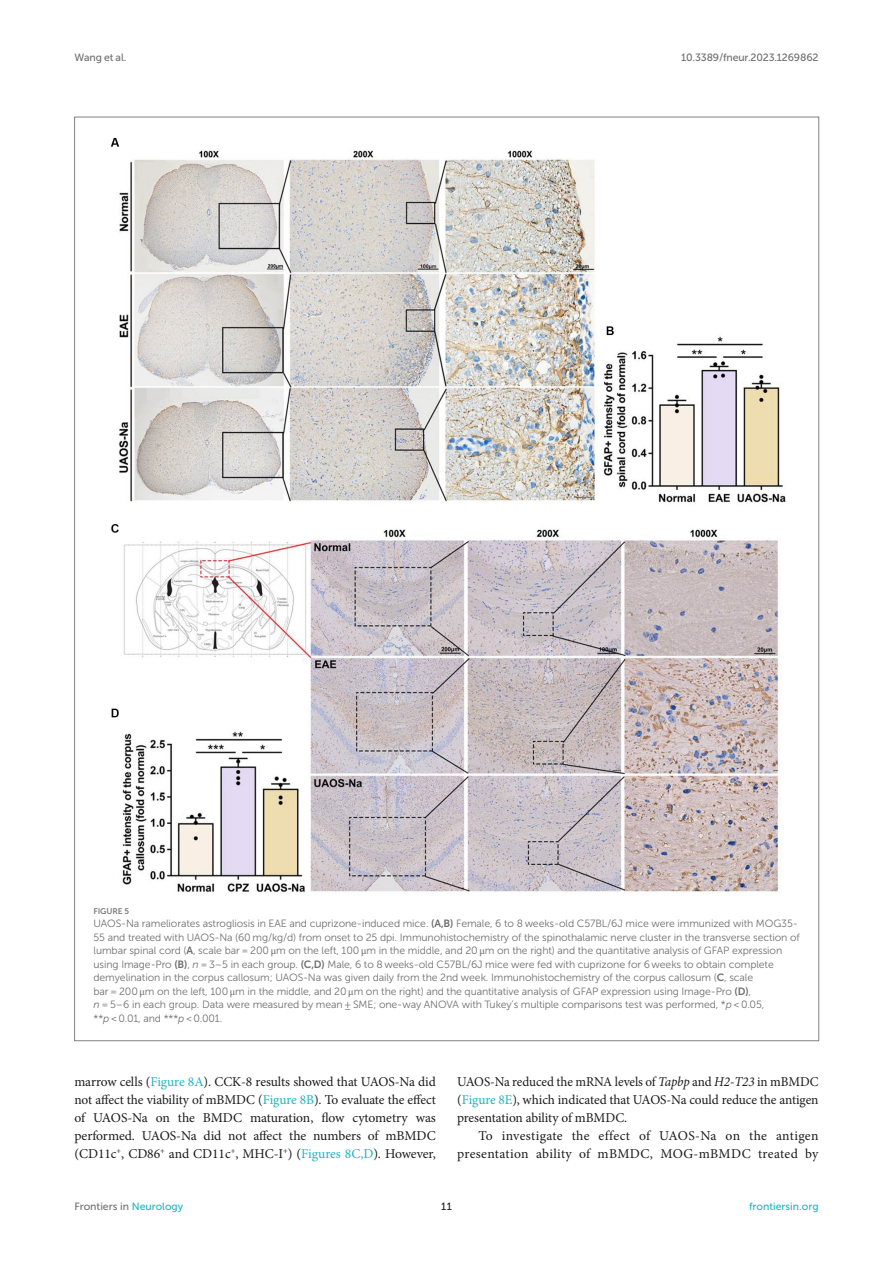
<style>
.page{position:relative;width:893px;height:1263px;background:#fff}
.page>*{position:absolute;margin:0;border:0;box-sizing:border-box;transform-origin:0 0}
.TEXT_FLUSH{font:13.5px/18px "Minion Pro";letter-spacing:-.005em;color:#1b1c1b;text-align:justify}
.TEXT{font:13.5px/18px "Minion Pro";letter-spacing:.025em;color:#1b1c1b;text-align:right}
.FIG_LEG{font:10.5px/13.5px "Museo Sans 300";letter-spacing:-.01em;color:#706f70}
.t1{font:10.5px "Museo Sans 500";letter-spacing:-.015em;color:#706f70}
.t2{font:10.5px "Museo Sans 500";color:#1db5c3}
.t3{font:10.5px "Museo Sans 500";color:#1b1c1b}
.FIG_HD{font:8.25px "Museo Sans 700";letter-spacing:-.01em;color:#7e7f7f}
.s1{font-family:"Museo Sans 700"}
.s2{font-family:"STIX General"}
.s3{font-style:italic}
.s4{color:#1db5c3}
</style>
<div class="page">
<img style="left:110px;top:138px;width:676px;height:756px">
<p class="t1" style="left:74px;top:51px;width:53px">Wang et al.</p>
<p class="t1" style="left:681px;top:51px;width:139px">10.3389/fneur.2023.1269862</p>
<p class="FIG_HD" style="left:94px;top:906px;width:37px">FIGURE 5</p>
<p class="FIG_LEG" style="left:94px;top:917px;width:708px">UAOS-Na rameliorates astrogliosis in EAE and cuprizone-induced mice. <span class="s1">(A,B)</span> Female, 6 to 8 weeks-old C57BL/6J mice were immunized with MOG35- 55 and treated with UAOS-Na (60 mg/kg/d) from onset to 25 dpi. Immunohistochemistry of the spinothalamic nerve cluster in the transverse section of lumbar spinal cord (<span class="s1">A</span>, scale bar = 200 <span class="s2">μ</span>m on the left, 100 <span class="s2">μ</span>m in the middle, and 20 <span class="s2">μ</span>m on the right) and the quantitative analysis of GFAP expression using Image-Pro <span class="s1">(B)</span>, <span class="s3">n</span> = 3–5 in each group. <span class="s1">(C,D)</span> Male, 6 to 8 weeks-old C57BL/6J mice were fed with cuprizone for 6 weeks to obtain complete demyelination in the corpus callosum; UAOS-Na was given daily from the 2nd week. Immunohistochemistry of the corpus callosum (<span class="s1">C</span>, scale<br>bar = 200 <span class="s2">μ</span>m on the left, 100 <span class="s2">μ</span>m in the middle, and 20 <span class="s2">μ</span>m on the right) and the quantitative analysis of GFAP expression using Image-Pro <span class="s1">(D)</span>,<br><span class="s3">n</span> = 5–6 in each group. Data were measured by mean ± SME; one-way ANOVA with Tukey’s multiple comparisons test was performed, *<span class="s3">p</span> &lt; 0.05,<br>**<span class="s3">p</span> &lt; 0.01, and ***<span class="s3">p</span> &lt; 0.001.</p>
<p class="TEXT_FLUSH" style="left:74px;top:1073px;width:363px">marrow cells (<span class="s4">Figure 8A</span>). CCK-8 results showed that UAOS-Na did not affect the viability of mBMDC (<span class="s4">Figure 8B</span>). To evaluate the effect of UAOS-Na on the BMDC maturation, flow cytometry was performed. UAOS-Na did not affect the numbers of mBMDC (CD11c<sup>+</sup>, CD86<sup>+</sup> and CD11c<sup>+</sup>, MHC-I<sup>+</sup>) (<span class="s4">Figures 8C,D</span>). However,</p>
<p class="TEXT_FLUSH" style="left:457px;top:1073px;width:363px">UAOS-Na reduced the mRNA levels of <span class="s3">Tapbp</span> and <span class="s3">H2-T23</span> in mBMDC (<span class="s4">Figure 8E</span>), which indicated that UAOS-Na could reduce the antigen presentation ability of mBMDC.</p>
<p class="TEXT" style="left:457px;top:1127px;width:363px">To investigate the effect of UAOS-Na on the antigen presentation ability of mBMDC, MOG-mBMDC treated by</p>
<p class="t1" style="left:74px;top:1200px;width:110px">Frontiers in <span class="s4">Neurology</span></p>
<p class="t3" style="left:441px;top:1200px;width:12px">11</p>
<p class="t2" style="left:749px;top:1200px;width:71px">frontiersin.org</p>
</div>
